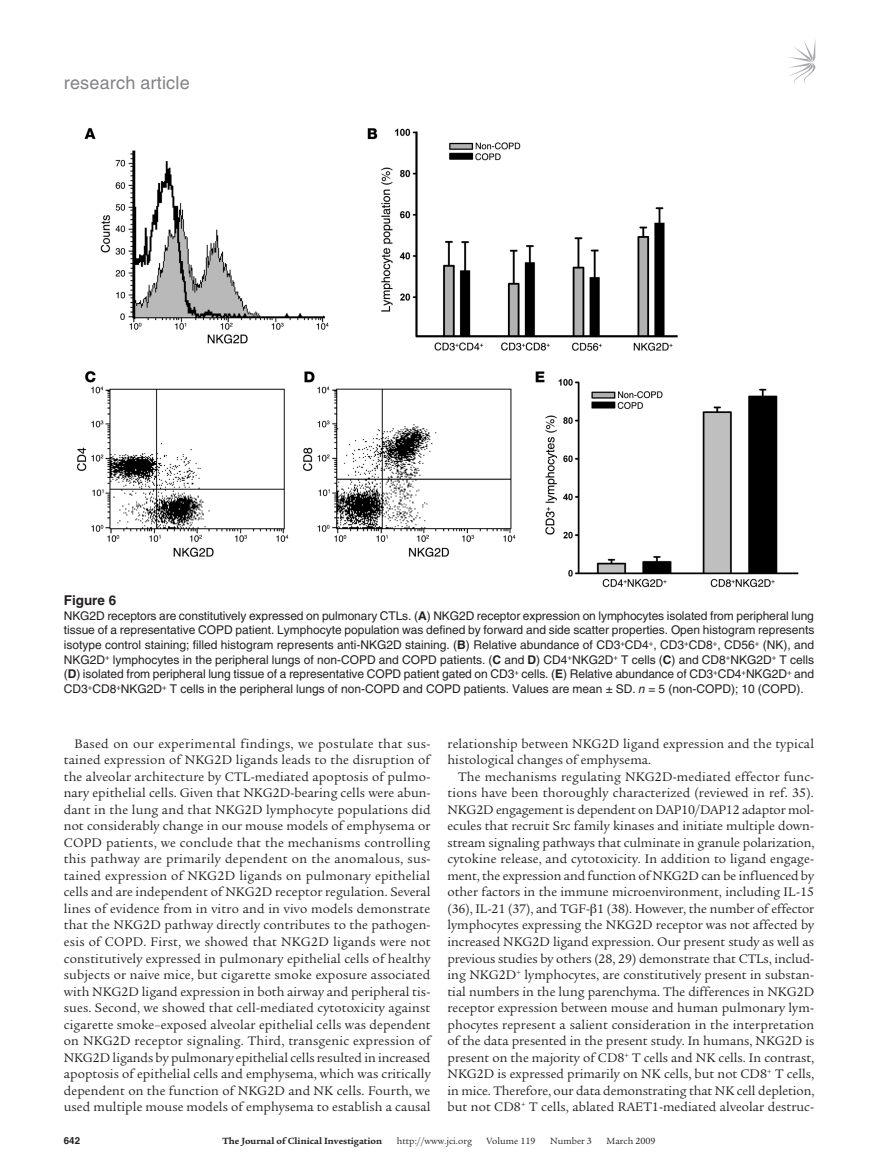
<style>
.page{position:relative;width:878px;height:1174px;background:#fff}
.page>*{position:absolute;margin:0;border:0;box-sizing:border-box;transform-origin:0 0}
.t1{font:18px "Helvetica LT Std";letter-spacing:.01em;color:#808285}
.t2{font:13.5px/16.5px "Legacy Serif Std";letter-spacing:.005em;color:#231f20;text-align:justify}
.t3{font:700 13.5px "Helvetica LT Std";color:#231f20}
.t4{font:12px/14.7px "Helvetica LT Std";color:#231f20;text-align:justify}
.t5{font:9.75px "Legacy Serif Std";color:#231f20}
.t6{font:700 9.75px "Legacy Serif Std";color:#231f20}
.t7{font:700 9.75px "Helvetica LT Std";color:#231f20}
.s1{font-weight:700}
.s2{font-style:italic}
</style>
<div class="page">
<svg style="left:789px;top:41px;width:26px;height:44px"></svg>
<img style="left:77px;top:128px;width:722px;height:460px">
<h1 class="t1" style="left:64px;top:72px;width:127px">research article</h1>
<p class="t3" style="left:64px;top:592px;width:54px">Figure 6</p>
<p class="t4" style="left:64px;top:608px;width:752px">NKG2D receptors are constitutively expressed on pulmonary CTLs. (<span class="s1">A</span>) NKG2D receptor expression on lymphocytes isolated from peripheral lung tissue of a representative COPD patient. Lymphocyte population was defined by forward and side scatter properties. Open histogram represents isotype control staining; filled histogram represents anti-NKG2D staining. (<span class="s1">B</span>) Relative abundance of CD3<sup>+</sup>CD4<sup>+</sup>, CD3<sup>+</sup>CD8<sup>+</sup>, CD56<sup>+</sup> (NK), and NKG2D<sup>+</sup> lymphocytes in the peripheral lungs of non-COPD and COPD patients. (<span class="s1">C</span> and <span class="s1">D</span>) CD4<sup>+</sup>NKG2D<sup>+</sup> T cells (<span class="s1">C</span>) and CD8<sup>+</sup>NKG2D<sup>+</sup> T cells (<span class="s1">D</span>) isolated from peripheral lung tissue of a representative COPD patient gated on CD3<sup>+</sup> cells. (<span class="s1">E</span>) Relative abundance of CD3<sup>+</sup>CD4<sup>+</sup>NKG2D<sup>+</sup> and CD3<sup>+</sup>CD8<sup>+</sup>NKG2D<sup>+</sup> T cells in the peripheral lungs of non-COPD and COPD patients. Values are mean ± SD. <span class="s2">n</span> = 5 (non-COPD); 10 (COPD).</p>
<p class="t2" style="left:64px;top:735px;width:368px;text-indent:11px">Based on our experimental findings, we postulate that sus&shy;tained expression of NKG2D ligands leads to the disruption of the alveolar architecture by CTL-mediated apoptosis of pulmo&shy;nary epithelial cells. Given that NKG2D-bearing cells were abun&shy;dant in the lung and that NKG2D lymphocyte populations did not considerably change in our mouse models of emphysema or COPD patients, we conclude that the mechanisms controlling this pathway are primarily dependent on the anomalous, sus&shy;tained expression of NKG2D ligands on pulmonary epithelial cells and are independent of NKG2D receptor regulation. Several lines of evidence from in vitro and in vivo models demonstrate that the NKG2D pathway directly contributes to the pathogen&shy;esis of COPD. First, we showed that NKG2D ligands were not constitutively expressed in pulmonary epithelial cells of healthy subjects or naive mice, but cigarette smoke exposure associated with NKG2D ligand expression in both airway and peripheral tis&shy;sues. Second, we showed that cell-mediated cytotoxicity against cigarette smoke–exposed alveolar epithelial cells was dependent on NKG2D receptor signaling. Third, transgenic expression of NKG2D ligands by pulmonary epithelial cells resulted in increased apoptosis of epithelial cells and emphysema, which was critically dependent on the function of NKG2D and NK cells. Fourth, we used multiple mouse models of emphysema to establish a causal</p>
<p class="t2" style="left:447px;top:735px;width:368px">relationship between NKG2D ligand expression and the typical histological changes of emphysema.</p>
<p class="t2" style="left:447px;top:768px;width:368px;text-indent:11px">The mechanisms regulating NKG2D-mediated effector func&shy;tions have been thoroughly characterized (reviewed in ref. 35).<br>NKG2D engagement is dependent on DAP10/DAP12 adaptor mol&shy;ecules that recruit Src family kinases and initiate multiple down&shy;stream signaling pathways that culminate in granule polarization, cytokine release, and cytotoxicity. In addition to ligand engage&shy;ment, the expression and function of NKG2D can be influenced by other factors in the immune microenvironment, including IL-15 (36), IL-21 (37), and TGF- 1 (38). However, the number of effector lymphocytes expressing the NKG2D receptor was not affected by increased NKG2D ligand expression. Our present study as well as previous studies by others (28, 29) demonstrate that CTLs, includ&shy;ing NKG2D<sup>+</sup> lymphocytes, are constitutively present in substan&shy;tial numbers in the lung parenchyma. The differences in NKG2D receptor expression between mouse and human pulmonary lym&shy;phocytes represent a salient consideration in the interpretation of the data presented in the present study. In humans, NKG2D is present on the majority of CD8<sup>+</sup> T cells and NK cells. In contrast, NKG2D is expressed primarily on NK cells, but not CD8<sup>+</sup> T cells, in mice. Therefore, our data demonstrating that NK cell depletion, but not CD8<sup>+</sup> T cells, ablated RAET1-mediated alveolar destruc-</p>
<p class="t7" style="left:64px;top:1134px;width:18px">642</p>
<p class="t6" style="left:222px;top:1135px;width:161px">The Journal of Clinical Investigation</p>
<p class="t5" style="left:396px;top:1135px;width:77px">http://www.jci.org</p>
<p class="t5" style="left:486px;top:1135px;width:50px">Volume 119</p>
<p class="t5" style="left:550px;top:1135px;width:43px">Number 3</p>
<p class="t5" style="left:606px;top:1135px;width:51px">March 2009</p>
</div>
